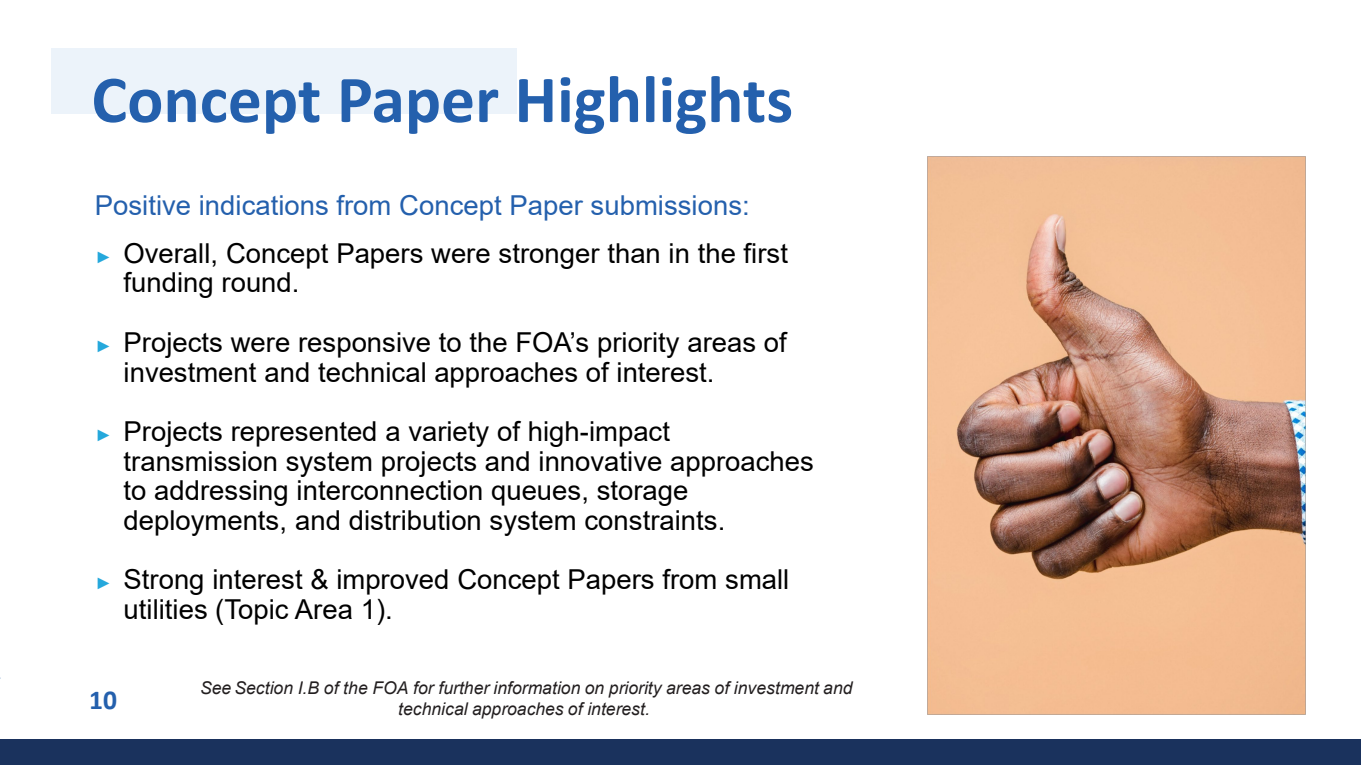
<style>
.page{position:relative;width:1361px;height:765px;background:#fff}
.page>*{position:absolute;margin:0;border:0;box-sizing:border-box;transform-origin:0 0}
.t1{font:700 67.5px "Calibri";color:#2460ad}
.t2{font:27.5px/29.8px "Arial";color:#000}
.t3{font:27.5px "Arial";color:#2460ad}
.t4{font:700 27.5px "Calibri";color:#2460ad}
.t5{font:italic 17.5px/21px "Arial";color:#231f20;text-align:center}
.s1{font-size:16.5px;color:#25a8dc}
</style>
<div class="page">
<div style="left:51px;top:48px;width:466px;height:66px;background:#ecf3fa"></div>
<img style="left:1304px;top:638px;width:2px;height:74px">
<div style="left:0;top:739px;width:1360px;height:26px;background:#1a325d"></div>
<img style="left:927px;top:156px;width:377px;height:559px">
<h2 class="t1" style="left:91px;top:52px;width:703px">Concept Paper Highlights</h2>
<p class="t3" style="left:95px;top:187px;width:656px">Positive indications from Concept Paper submissions:</p>
<p class="t2" style="left:123px;top:238px;width:666px;text-indent:-28px"><span class="s1">►</span> Overall, Concept Papers were stronger than in the first funding round.</p>
<p class="t2" style="left:123px;top:327px;width:664px;text-indent:-28px"><span class="s1">►</span> Projects were responsive to the FOA’s priority areas of investment and technical approaches of interest.</p>
<p class="t2" style="left:123px;top:416px;width:691px;text-indent:-28px"><span class="s1">►</span> Projects represented a variety of high-impact transmission system projects and innovative approaches to addressing interconnection queues, storage deployments, and distribution system constraints.</p>
<p class="t2" style="left:123px;top:565px;width:667px;text-indent:-28px"><span class="s1">►</span> Strong interest &amp; improved Concept Papers from small utilities (Topic Area 1).</p>
<p class="t4" style="left:89px;top:680px;width:29px">10</p>
<p class="t5" style="left:200px;top:678px;width:653px">See Section I.B of the FOA for further information on priority areas of investment and technical approaches of interest.</p>
</div>
